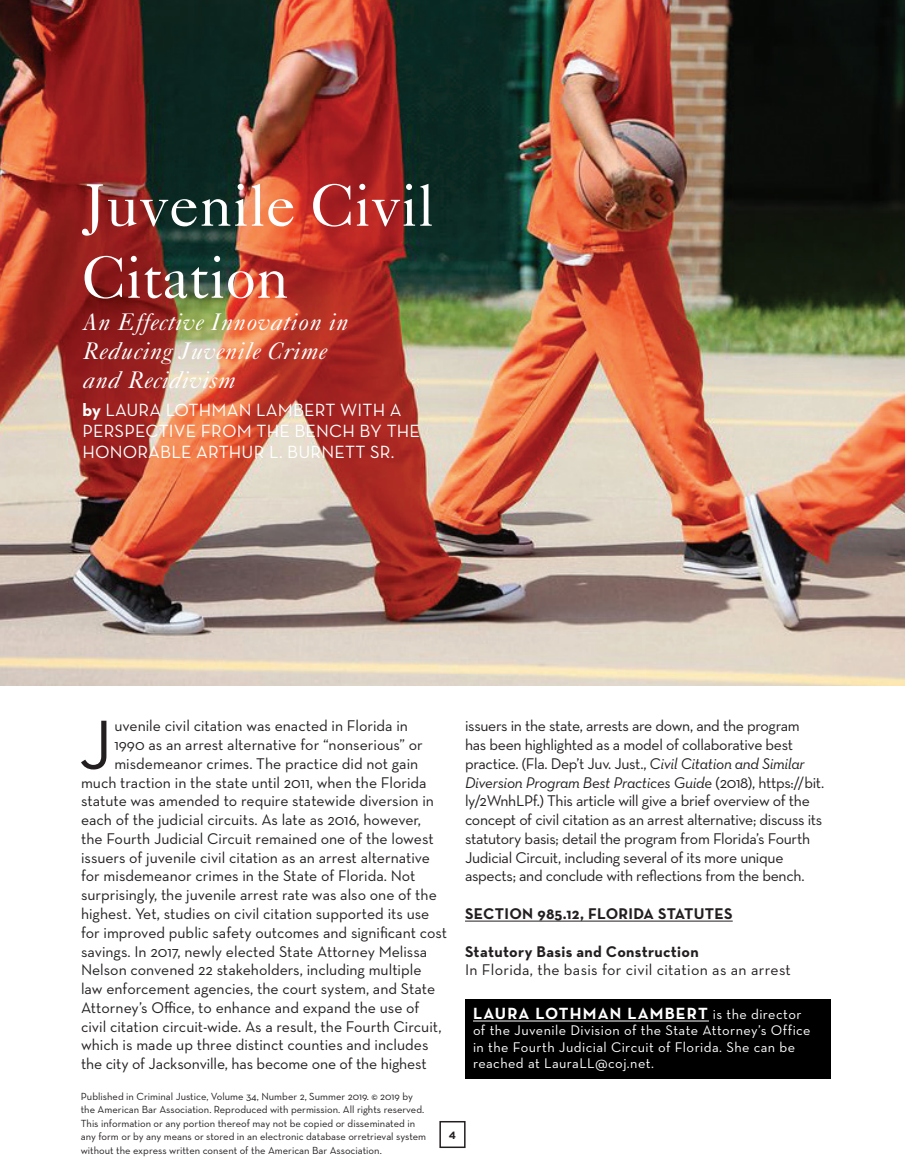
<style>
.page{position:relative;width:905px;height:1175px;background:#fff}
.page>*{position:absolute;margin:0;border:0;box-sizing:border-box;transform-origin:0 0}
.Body-dropcap_pbody{font:70.95px "Neutra Text";color:#231f20}
.feature_title{font:60px "Caslon 540 LT Std";color:#fff}
.feature_subtitle{font:italic 24px "Caslon 540 LT Std";letter-spacing:.03em;color:#fff}
.byline_author{font:18px/21px "Neutra Text";letter-spacing:.01em;color:#fff}
.author_bio{font:700 16.5px "Neutra Text";letter-spacing:.07em;color:#fff}
.Body-dropcap_pbody-2{font:15.75px "Neutra Text";color:#231f20}
.Body-dropcap_pbody-3{font:15.75px/18.8px "Neutra Text";letter-spacing:-.02em;color:#231f20}
.subhead1_sh1{font:700 15.75px "Neutra Text";letter-spacing:.02em;color:#231f20}
.body-first_pbody{font:15.75px "Neutra Text";letter-spacing:.02em;color:#231f20}
.author_bio-2{font:14.25px/16.5px "Neutra Text";letter-spacing:.03em;color:#fff}
.t1{font:10.5px/13.5px "Neutra Text";color:#231f20}
.t2{font:700 10.5px "Gotham";color:#231f20}
.s1{font-weight:700}
.s2{font-style:italic}
.s3{font-weight:400;font-size:14.25px}
</style>
<div class="page">
<div style="left:439px;top:1120px;width:26px;height:28px;border:2px solid #231f20"></div>
<img style="left:0;top:0;width:904px;height:686px">
<hr style="left:465px;top:920px;width:267px;height:1px;background:#231f20">
<div style="left:465px;top:999px;width:365px;height:79px;background:#000"></div>
<hr style="left:473px;top:1020px;width:236px;height:1px;background:#fff">
<p class="feature_title" style="left:82px;top:169px;width:353px">Juvenile Civil</p>
<p class="feature_title" style="left:82px;top:241px;width:208px">Citation</p>
<p class="feature_subtitle" style="left:83px;top:308px;width:267px">An Effective Innovation in</p>
<p class="feature_subtitle" style="left:83px;top:336px;width:245px">Reducing Juvenile Crime</p>
<p class="feature_subtitle" style="left:83px;top:365px;width:154px">and Recidivism</p>
<p class="byline_author" style="left:82px;top:399px;width:339px"><span class="s1">by</span> LAURA LOTHMAN LAMBERT WITH A<br>PERSPECTIVE FROM THE BENCH BY THE<br>HONORABLE ARTHUR L. BURNETT SR.</p>
<p class="Body-dropcap_pbody" style="left:79px;top:701px;width:36px">J</p>
<p class="Body-dropcap_pbody-2" style="left:114px;top:716px;width:295px">uvenile civil citation was enacted in Florida in</p>
<p class="Body-dropcap_pbody-2" style="left:114px;top:735px;width:310px">1990 as an arrest alternative for “nonserious” or</p>
<p class="Body-dropcap_pbody-2" style="left:114px;top:754px;width:305px">misdemeanor crimes. The practice did not gain</p>
<p class="Body-dropcap_pbody-2" style="left:81px;top:772px;width:347px">much traction in the state until 2011, when the Florida</p>
<p class="Body-dropcap_pbody-2" style="left:81px;top:791px;width:354px">statute was amended to require statewide diversion in</p>
<p class="Body-dropcap_pbody-2" style="left:81px;top:810px;width:341px">each of the judicial circuits. As late as 2016, however,</p>
<p class="Body-dropcap_pbody-2" style="left:81px;top:829px;width:354px">the Fourth Judicial Circuit remained one of the lowest</p>
<p class="Body-dropcap_pbody-2" style="left:81px;top:847px;width:350px">issuers of juvenile civil citation as an arrest alternative</p>
<p class="Body-dropcap_pbody-2" style="left:81px;top:866px;width:336px">for misdemeanor crimes in the State of Florida. Not</p>
<p class="Body-dropcap_pbody-2" style="left:81px;top:885px;width:357px">surprisingly, the juvenile arrest rate was also one of the</p>
<p class="Body-dropcap_pbody-2" style="left:81px;top:904px;width:350px">highest. Yet, studies on civil citation supported its use</p>
<p class="Body-dropcap_pbody-2" style="left:81px;top:922px;width:367px">for improved public safety outcomes and significant cost</p>
<p class="Body-dropcap_pbody-2" style="left:81px;top:941px;width:348px">savings. In 2017, newly elected State Attorney Melissa</p>
<p class="Body-dropcap_pbody-2" style="left:81px;top:960px;width:342px">Nelson convened 22 stakeholders, including multiple</p>
<p class="Body-dropcap_pbody-2" style="left:81px;top:979px;width:356px">law enforcement agencies, the court system, and State</p>
<p class="Body-dropcap_pbody-2" style="left:81px;top:997px;width:340px">Attorney’s Office, to enhance and expand the use of</p>
<p class="Body-dropcap_pbody-2" style="left:81px;top:1016px;width:362px">civil citation circuit-wide. As a result, the Fourth Circuit,</p>
<p class="Body-dropcap_pbody-2" style="left:81px;top:1035px;width:349px">which is made up three distinct counties and includes</p>
<p class="Body-dropcap_pbody-2" style="left:81px;top:1054px;width:347px">the city of Jacksonville, has become one of the highest</p>
<p class="t1" style="left:81px;top:1089px;width:347px">Published in Criminal Justice, Volume 34, Number 2, Summer 2019. © 2019 by the American Bar Association. Reproduced with permission. All rights reserved.<br>This information or any portion thereof may not be copied or disseminated in any form or by any means or stored in an electronic database orretrieval system without the express written consent of the American Bar Association.</p>
<p class="t2" style="left:449px;top:1128px;width:9px">4</p>
<p class="Body-dropcap_pbody-3" style="left:465px;top:716px;width:361px">issuers in the state, arrests are down, and the program has been highlighted as a model of collaborative best practice. (Fla. Dep’t Juv. Just., <span class="s2">Civil Citation and Similar Diversion Program Best Practices Guide</span> (2018), https://bit. ly/2WnhLPf.) This article will give a brief overview of the concept of civil citation as an arrest alternative; discuss its statutory basis; detail the program from Florida’s Fourth Judicial Circuit, including several of its more unique aspects; and conclude with reflections from the bench.</p>
<p class="subhead1_sh1" style="left:465px;top:903px;width:269px">SECTION 985.12, FLORIDA STATUTES</p>
<p class="subhead1_sh1" style="left:465px;top:941px;width:235px">Statutory Basis and Construction</p>
<h3 class="body-first_pbody" style="left:465px;top:960px;width:327px">In Florida, the basis for civil citation as an arrest</h3>
<p class="author_bio" style="left:473px;top:1002px;width:330px">LAURA LOTHMAN LAMBERT <span class="s3">is the director</span></p>
<p class="author_bio-2" style="left:473px;top:1022px;width:339px">of the Juvenile Division of the State Attorney’s Office in the Fourth Judicial Circuit of Florida. She can be reached at LauraLL@coj.net.</p>
</div>
